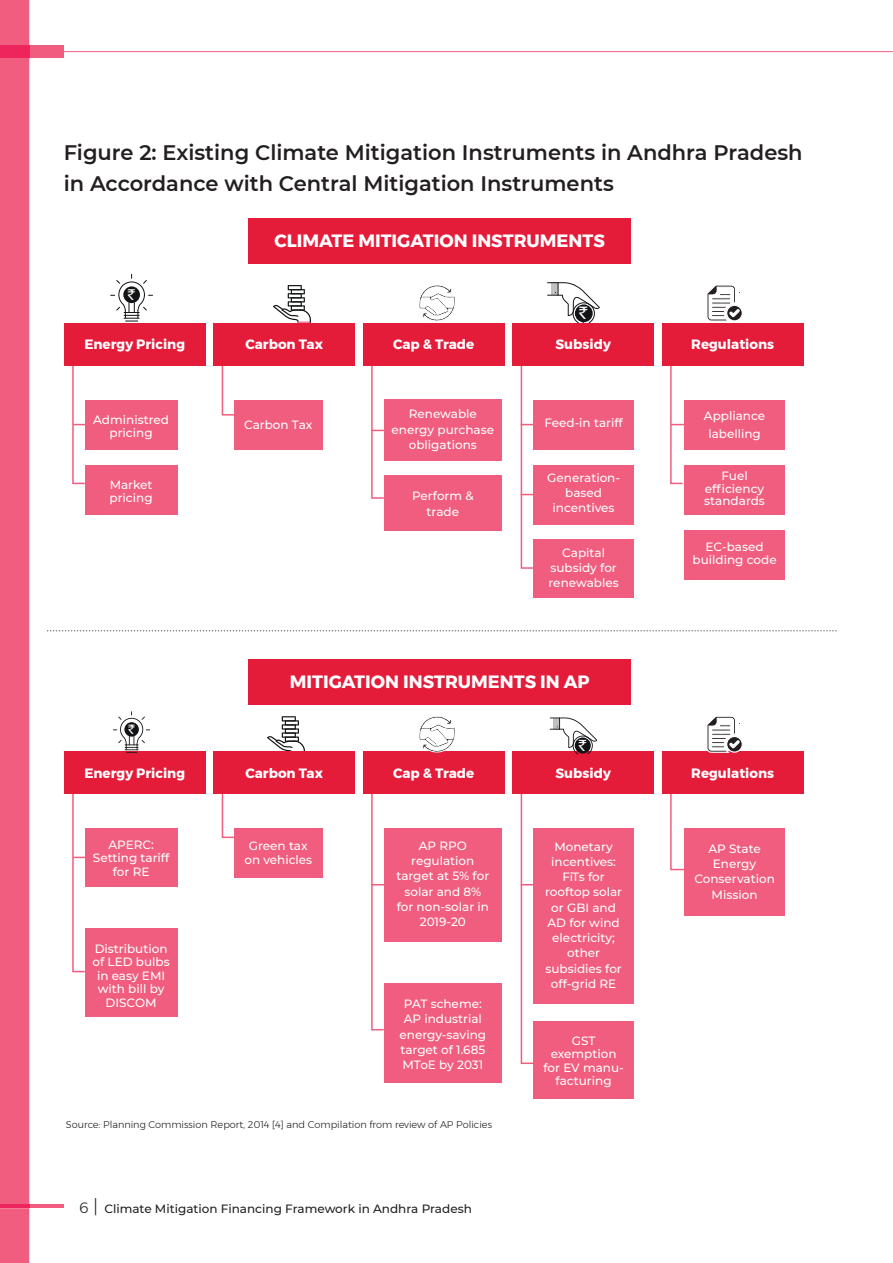
<style>
.page{position:relative;width:893px;height:1263px;background:#fff}
.page>*{position:absolute;margin:0;border:0;box-sizing:border-box;transform-origin:0 0}
.t1{font:600 21px/30.9px "Montserrat";color:#231f20}
.t2{font:700 17.7px "Montserrat";color:#fff}
.t3{font:16.95px "Rupee Foradian";color:#fff}
.t4{font:15.3px "Rupee Foradian";color:#fff}
.t5{font:14.7px "Rupee Foradian";color:#fff}
.t6{font:700 13.5px "Montserrat";color:#fff}
.t7{font:12.75px "Rupee Foradian";color:#fff}
.t8{font:500 12px/15.3px "Montserrat";color:#fff;text-align:center}
.t9{font:500 12px "Montserrat";color:#231f20}
.t10{font:300 9.75px "Montserrat";color:#231f20}
.s1{font-weight:300;font-size:15px}
.s2{font-weight:300;font-size:18px}
</style>
<div class="page">
<hr style="left:50px;top:51px;width:843px;height:1px;background:#f05d7e">
<div style="left:0;top:45px;width:64px;height:13px;background:#f05d7e"></div>
<hr style="left:0;top:1205px;width:64px;height:3px;background:#f05d7e">
<svg style="left:273px;top:285px;width:38px;height:38px"></svg>
<svg style="left:267px;top:716px;width:38px;height:36px"></svg>
<svg style="left:221px;top:365px;width:15px;height:51px"></svg>
<svg style="left:221px;top:794px;width:13px;height:45px"></svg>
<svg style="left:670px;top:794px;width:14px;height:77px"></svg>
<div style="left:64px;top:323px;width:142px;height:42px;background:#e41b39"></div>
<div style="left:64px;top:752px;width:142px;height:42px;background:#e41b39"></div>
<div style="left:85px;top:400px;width:92px;height:50px;background:#f05d7e"></div>
<div style="left:85px;top:828px;width:92px;height:59px;background:#f05d7e"></div>
<div style="left:234px;top:400px;width:88px;height:50px;background:#f05d7e"></div>
<div style="left:234px;top:828px;width:88px;height:50px;background:#f05d7e"></div>
<div style="left:533px;top:400px;width:101px;height:50px;background:#f05d7e"></div>
<div style="left:533px;top:828px;width:101px;height:176px;background:#f05d7e"></div>
<div style="left:533px;top:1021px;width:101px;height:77px;background:#f05d7e"></div>
<div style="left:684px;top:400px;width:101px;height:50px;background:#f05d7e"></div>
<div style="left:684px;top:828px;width:101px;height:88px;background:#f05d7e"></div>
<div style="left:533px;top:465px;width:101px;height:59px;background:#f05d7e"></div>
<div style="left:684px;top:465px;width:101px;height:50px;background:#f05d7e"></div>
<div style="left:533px;top:539px;width:101px;height:59px;background:#f05d7e"></div>
<div style="left:684px;top:530px;width:101px;height:49px;background:#f05d7e"></div>
<div style="left:384px;top:400px;width:118px;height:61px;background:#f05d7e"></div>
<div style="left:384px;top:828px;width:118px;height:113px;background:#f05d7e"></div>
<div style="left:384px;top:475px;width:118px;height:56px;background:#f05d7e"></div>
<div style="left:384px;top:983px;width:118px;height:99px;background:#f05d7e"></div>
<div style="left:85px;top:465px;width:92px;height:50px;background:#f05d7e"></div>
<div style="left:85px;top:928px;width:92px;height:89px;background:#f05d7e"></div>
<div style="left:213px;top:323px;width:142px;height:42px;background:#e41b39"></div>
<div style="left:213px;top:752px;width:142px;height:42px;background:#e41b39"></div>
<div style="left:248px;top:218px;width:383px;height:46px;background:#e41b39"></div>
<div style="left:248px;top:659px;width:383px;height:46px;background:#e41b39"></div>
<div style="left:363px;top:323px;width:142px;height:42px;background:#e41b39"></div>
<div style="left:363px;top:752px;width:142px;height:42px;background:#e41b39"></div>
<div style="left:512px;top:323px;width:142px;height:42px;background:#e41b39"></div>
<div style="left:512px;top:752px;width:142px;height:42px;background:#e41b39"></div>
<div style="left:662px;top:323px;width:142px;height:42px;background:#e41b39"></div>
<div style="left:662px;top:752px;width:142px;height:42px;background:#e41b39"></div>
<svg style="left:71px;top:365px;width:16px;height:120px"></svg>
<svg style="left:72px;top:794px;width:13px;height:179px"></svg>
<svg style="left:371px;top:794px;width:14px;height:237px"></svg>
<svg style="left:520px;top:794px;width:13px;height:270px"></svg>
<svg style="left:370px;top:365px;width:15px;height:134px"></svg>
<svg style="left:669px;top:365px;width:18px;height:120px"></svg>
<svg style="left:520px;top:365px;width:15px;height:204px"></svg>
<svg style="left:110px;top:274px;width:43px;height:47px"></svg>
<svg style="left:113px;top:711px;width:37px;height:42px"></svg>
<svg style="left:547px;top:282px;width:53px;height:42px"></svg>
<div style="left:575px;top:304px;width:18px;height:18px;background:#111315;border-radius:50%"></div>
<svg style="left:550px;top:717px;width:47px;height:37px"></svg>
<div style="left:575px;top:737px;width:16px;height:16px;background:#111315;border-radius:50%"></div>
<svg style="left:47px;top:630px;width:790px;height:1px"></svg>
<svg style="left:419px;top:285px;width:36px;height:36px"></svg>
<svg style="left:419px;top:716px;width:36px;height:37px"></svg>
<svg style="left:707px;top:285px;width:35px;height:36px"></svg>
<svg style="left:705px;top:716px;width:37px;height:37px"></svg>
<div style="left:0;top:0;width:29px;height:1263px;background:#f05d7e"></div>
<div style="left:0;top:45px;width:29px;height:13px;background:#ee255c"></div>
<hr style="left:0;top:1205px;width:29px;height:3px;background:#ee255c">
<h1 class="t1" style="left:64px;top:136px;width:740px">Figure 2: Existing Climate Mitigation Instruments in Andhra Pradesh in Accordance with Central Mitigation Instruments</h1>
<h2 class="t2" style="left:274px;top:227px;width:332px">CLIMATE MITIGATION INSTRUMENTS</h2>
<p class="t5" style="left:128px;top:287px;width:9px">`</p>
<p class="t6" style="left:84px;top:334px;width:102px">Energy Pricing</p>
<p class="t8" style="left:93px;top:413px;width:77px;line-height:12.3px">Administred pricing</p>
<p class="t8" style="left:110px;top:478px;width:45px;line-height:12.3px;text-align:left">Market pricing</p>
<p class="t7" style="left:128px;top:722px;width:8px">`</p>
<p class="t6" style="left:84px;top:762px;width:102px">Energy Pricing</p>
<p class="t8" style="left:93px;top:837px;width:78px;line-height:13.5px">APERC:<br>Setting tariff for RE</p>
<p class="t8" style="left:93px;top:941px;width:79px;line-height:13.5px">Distribution of LED bulbs in easy EMI with bill by<br>DISCOM</p>
<p class="t6" style="left:246px;top:334px;width:79px">Carbon Tax</p>
<p class="t8" style="left:244px;top:416px;width:70px">Carbon Tax</p>
<p class="t6" style="left:393px;top:334px;width:83px">Cap &amp; Trade</p>
<p class="t8" style="left:392px;top:406px;width:104px">Renewable energy purchase obligations</p>
<p class="t8" style="left:412px;top:488px;width:63px">Perform &amp; trade</p>
<h3 class="t3" style="left:579px;top:303px;width:10px">`</h3>
<p class="t6" style="left:556px;top:334px;width:57px">Subsidy</p>
<p class="t8" style="left:544px;top:415px;width:80px">Feed-in tariff</p>
<p class="t6" style="left:691px;top:334px;width:84px">Regulations</p>
<p class="t8" style="left:704px;top:406px;width:63px;line-height:18.3px">Appliance labelling</p>
<p class="t8" style="left:547px;top:469px;width:74px">Generation&shy;based incentives</p>
<p class="t8" style="left:704px;top:469px;width:62px;line-height:12.3px">Fuel efficiency standards</p>
<p class="t8" style="left:549px;top:544px;width:72px">Capital subsidy for renewables</p>
<p class="t8" style="left:693px;top:540px;width:86px;line-height:12.3px">EC-based building code</p>
<h2 class="t2" style="left:290px;top:668px;width:301px">MITIGATION INSTRUMENTS IN AP</h2>
<p class="t6" style="left:246px;top:762px;width:79px">Carbon Tax</p>
<p class="t8" style="left:244px;top:838px;width:69px;line-height:13.5px">Green tax on vehicles</p>
<p class="t6" style="left:393px;top:762px;width:83px">Cap &amp; Trade</p>
<p class="t8" style="left:396px;top:837px;width:94px">AP RPO regulation target at 5% for solar and 8% for non-solar in<br>2019-20</p>
<p class="t8" style="left:399px;top:996px;width:88px">PAT scheme:<br>AP industrial energy-saving target of 1.685<br>MToE by 2031</p>
<p class="t4" style="left:579px;top:737px;width:9px">`</p>
<p class="t6" style="left:556px;top:762px;width:57px">Subsidy</p>
<p class="t8" style="left:545px;top:838px;width:79px">Monetary incentives:<br>FiTs for rooftop solar or GBI and<br>AD for wind electricity; other subsidies for off-grid RE</p>
<p class="t8" style="left:543px;top:1033px;width:82px;line-height:13.5px">GST exemption for EV manu&shy;facturing</p>
<p class="t6" style="left:691px;top:762px;width:84px">Regulations</p>
<p class="t8" style="left:694px;top:840px;width:82px">AP State<br>Energy<br>Conservation<br>Mission</p>
<p class="t10" style="left:66px;top:1117px;width:428px">Source: Planning Commission Report, 2014 [4] and Compilation from review of AP Policies</p>
<p class="t9" style="left:79px;top:1200px;width:394px"><span class="s1">6</span> <span class="s2">|</span> Climate Mitigation Financing Framework in Andhra Pradesh</p>
</div>
